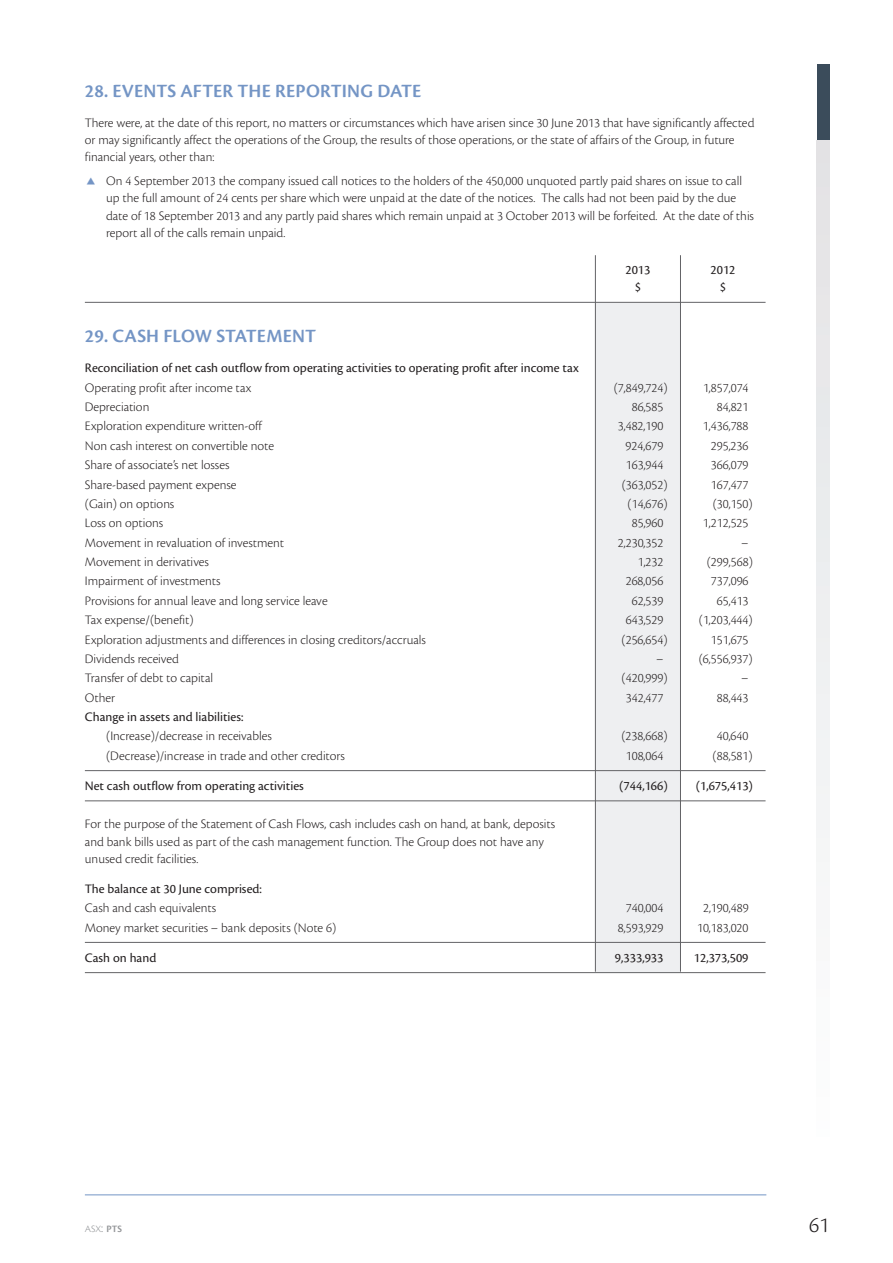
<style>
.page{position:relative;width:893px;height:1263px;background:#fff}
.page>*{position:absolute;margin:0;border:0;box-sizing:border-box;transform-origin:0 0}
.t1{font:22.5px "Cronos Pro Lt Capt";color:#231f20}
.t2{font:600 19.5px "Cronos Pro";letter-spacing:.005em;color:#7495c5}
.t3{font:300 13.5px/17.2px "Cronos Pro";color:#231f20}
.t4{font:13.5px "Cronos Pro";color:#231f20}
.t5{font:10.2px "Cronos Pro Lt Capt";color:#939598}
.s1{font-size:13.5px}
.s2{font-family:"Cronos Pro";font-weight:600}
</style>
<div class="page">
<div style="left:816px;top:64px;width:13px;height:76px;background:#3b4c5b"></div>
<svg style="left:816px;top:140px;width:13px;height:698px"></svg>
<div style="left:595px;top:303px;width:85px;height:670px;background:#eeeff1"></div>
<hr style="left:85px;top:302px;width:680px;height:1px;background:#636366">
<hr style="left:85px;top:770px;width:680px;height:1px;background:#636366">
<hr style="left:85px;top:800px;width:680px;height:1px;background:#636366">
<hr style="left:85px;top:942px;width:680px;height:1px;background:#636366">
<hr style="left:85px;top:972px;width:680px;height:1px;background:#636366">
<hr style="left:680px;top:255px;width:1px;height:717px;background:#636366">
<hr style="left:595px;top:255px;width:1px;height:717px;background:#636366">
<hr style="left:85px;top:1194px;width:681px;height:1px;background:#7495c5">
<h2 class="t2" style="left:85px;top:84px;width:338px">28. EVENTS AFTER THE REPORTING DATE</h2>
<p class="t3" style="left:85px;top:115px;width:671px">There were, at the date of this report, no matters or circumstances which have arisen since 30 June 2013 that have significantly affected or may significantly affect the operations of the Group, the results of those operations, or the state of affairs of the Group, in future financial years, other than:</p>
<p class="t3" style="left:106px;top:173px;width:649px">On 4 September 2013 the company issued call notices to the holders of the 450,000 unquoted partly paid shares on issue to call up the full amount of 24 cents per share which were unpaid at the date of the notices. The calls had not been paid by the due date of 18 September 2013 and any partly paid shares which remain unpaid at 3 October 2013 will be forfeited. At the date of this report all of the calls remain unpaid.</p>
<p class="t4" style="left:625px;top:265px;width:27px">2013</p>
<p class="t4" style="left:710px;top:265px;width:27px">2012</p>
<p class="t4" style="left:634px;top:282px;width:8px">$</p>
<p class="t4" style="left:720px;top:282px;width:8px">$</p>
<h2 class="t2" style="left:85px;top:329px;width:232px">29. CASH FLOW STATEMENT</h2>
<p class="t4" style="left:85px;top:363px;width:495px">Reconciliation of net cash outflow from operating activities to operating profit after income tax</p>
<p class="t3" style="left:85px;top:380px;width:168px">Operating profit after income tax</p>
<p class="t3" style="left:613px;top:380px;width:55px">(7,849,724)</p>
<p class="t3" style="left:703px;top:380px;width:47px">1,857,074</p>
<p class="t3" style="left:85px;top:399px;width:66px">Depreciation</p>
<p class="t3" style="left:631px;top:399px;width:33px">86,585</p>
<p class="t3" style="left:716px;top:399px;width:33px">84,821</p>
<p class="t3" style="left:85px;top:419px;width:178px">Exploration expenditure written-off</p>
<p class="t3" style="left:617px;top:419px;width:47px">3,482,190</p>
<p class="t3" style="left:703px;top:419px;width:47px">1,436,788</p>
<p class="t3" style="left:85px;top:438px;width:191px">Non cash interest on convertible note</p>
<p class="t3" style="left:625px;top:438px;width:39px">924,679</p>
<p class="t3" style="left:710px;top:438px;width:39px">295,236</p>
<p class="t3" style="left:85px;top:457px;width:146px">Share of associate’s net losses</p>
<p class="t3" style="left:625px;top:457px;width:39px">163,944</p>
<p class="t3" style="left:711px;top:457px;width:39px">366,079</p>
<p class="t3" style="left:85px;top:477px;width:153px">Share-based payment expense</p>
<p class="t3" style="left:621px;top:477px;width:47px">(363,052)</p>
<p class="t3" style="left:711px;top:477px;width:39px">167,477</p>
<p class="t3" style="left:85px;top:496px;width:91px">(Gain) on options</p>
<p class="t3" style="left:627px;top:496px;width:42px">(14,676)</p>
<p class="t3" style="left:712px;top:496px;width:42px">(30,150)</p>
<p class="t3" style="left:85px;top:516px;width:80px">Loss on options</p>
<p class="t3" style="left:631px;top:516px;width:33px">85,960</p>
<p class="t3" style="left:703px;top:516px;width:47px">1,212,525</p>
<p class="t3" style="left:85px;top:535px;width:201px">Movement in revaluation of investment</p>
<p class="t3" style="left:618px;top:535px;width:47px">2,230,352</p>
<p class="t3" style="left:741px;top:535px;width:9px">–</p>
<p class="t3" style="left:85px;top:554px;width:126px">Movement in derivatives</p>
<p class="t3" style="left:637px;top:554px;width:27px">1,232</p>
<p class="t3" style="left:706px;top:554px;width:48px">(299,568)</p>
<p class="t3" style="left:85px;top:574px;width:137px">Impairment of investments</p>
<p class="t3" style="left:625px;top:574px;width:39px">268,056</p>
<p class="t3" style="left:710px;top:574px;width:39px">737,096</p>
<p class="t3" style="left:85px;top:593px;width:244px">Provisions for annual leave and long service leave</p>
<p class="t3" style="left:631px;top:593px;width:33px">62,539</p>
<p class="t3" style="left:716px;top:593px;width:33px">65,413</p>
<p class="t3" style="left:85px;top:612px;width:110px">Tax expense/(benefit)</p>
<p class="t3" style="left:625px;top:612px;width:39px">643,529</p>
<p class="t3" style="left:698px;top:612px;width:55px">(1,203,444)</p>
<p class="t3" style="left:85px;top:632px;width:342px">Exploration adjustments and differences in closing creditors/accruals</p>
<p class="t3" style="left:621px;top:632px;width:48px">(256,654)</p>
<p class="t3" style="left:710px;top:632px;width:39px">151,675</p>
<p class="t3" style="left:85px;top:651px;width:96px">Dividends received</p>
<p class="t3" style="left:656px;top:651px;width:9px">–</p>
<p class="t3" style="left:698px;top:651px;width:55px">(6,556,937)</p>
<p class="t3" style="left:85px;top:671px;width:130px">Transfer of debt to capital</p>
<p class="t3" style="left:621px;top:671px;width:48px">(420,999)</p>
<p class="t3" style="left:741px;top:671px;width:9px">–</p>
<p class="t3" style="left:85px;top:690px;width:32px">Other</p>
<p class="t3" style="left:625px;top:690px;width:39px">342,477</p>
<p class="t3" style="left:716px;top:690px;width:33px">88,443</p>
<p class="t4" style="left:85px;top:712px;width:160px">Change in assets and liabilities:</p>
<p class="t3" style="left:106px;top:729px;width:167px">(Increase)/decrease in receivables</p>
<p class="t3" style="left:621px;top:729px;width:48px">(238,668)</p>
<p class="t3" style="left:716px;top:729px;width:33px">40,640</p>
<p class="t3" style="left:106px;top:748px;width:240px">(Decrease)/increase in trade and other creditors</p>
<p class="t3" style="left:625px;top:748px;width:39px">108,064</p>
<p class="t3" style="left:712px;top:748px;width:42px">(88,581)</p>
<p class="t4" style="left:85px;top:781px;width:220px">Net cash outflow from operating activities</p>
<p class="t4" style="left:619px;top:781px;width:50px">(744,166)</p>
<p class="t4" style="left:695px;top:781px;width:59px">(1,675,413)</p>
<p class="t3" style="left:85px;top:817px;width:472px">For the purpose of the Statement of Cash Flows, cash includes cash on hand, at bank, deposits and bank bills used as part of the cash management function. The Group does not have any unused credit facilities.</p>
<p class="t4" style="left:85px;top:884px;width:178px">The balance at 30 June comprised:</p>
<p class="t3" style="left:85px;top:900px;width:133px">Cash and cash equivalents</p>
<p class="t3" style="left:626px;top:900px;width:39px">740,004</p>
<p class="t3" style="left:703px;top:900px;width:47px">2,190,489</p>
<p class="t3" style="left:85px;top:920px;width:253px">Money market securities – bank deposits (Note 6)</p>
<p class="t3" style="left:618px;top:920px;width:47px">8,593,929</p>
<p class="t3" style="left:697px;top:920px;width:53px">10,183,020</p>
<p class="t4" style="left:85px;top:952px;width:73px">Cash on hand</p>
<p class="t4" style="left:615px;top:952px;width:50px">9,333,933</p>
<p class="t4" style="left:693px;top:952px;width:56px">12,373,509</p>
<p class="t5" style="left:85px;top:1222px;width:39px">ASX<span class="s1">:</span> <span class="s2">PTS</span></p>
<h1 class="t1" style="left:809px;top:1211px;width:22px">61</h1>
</div>
